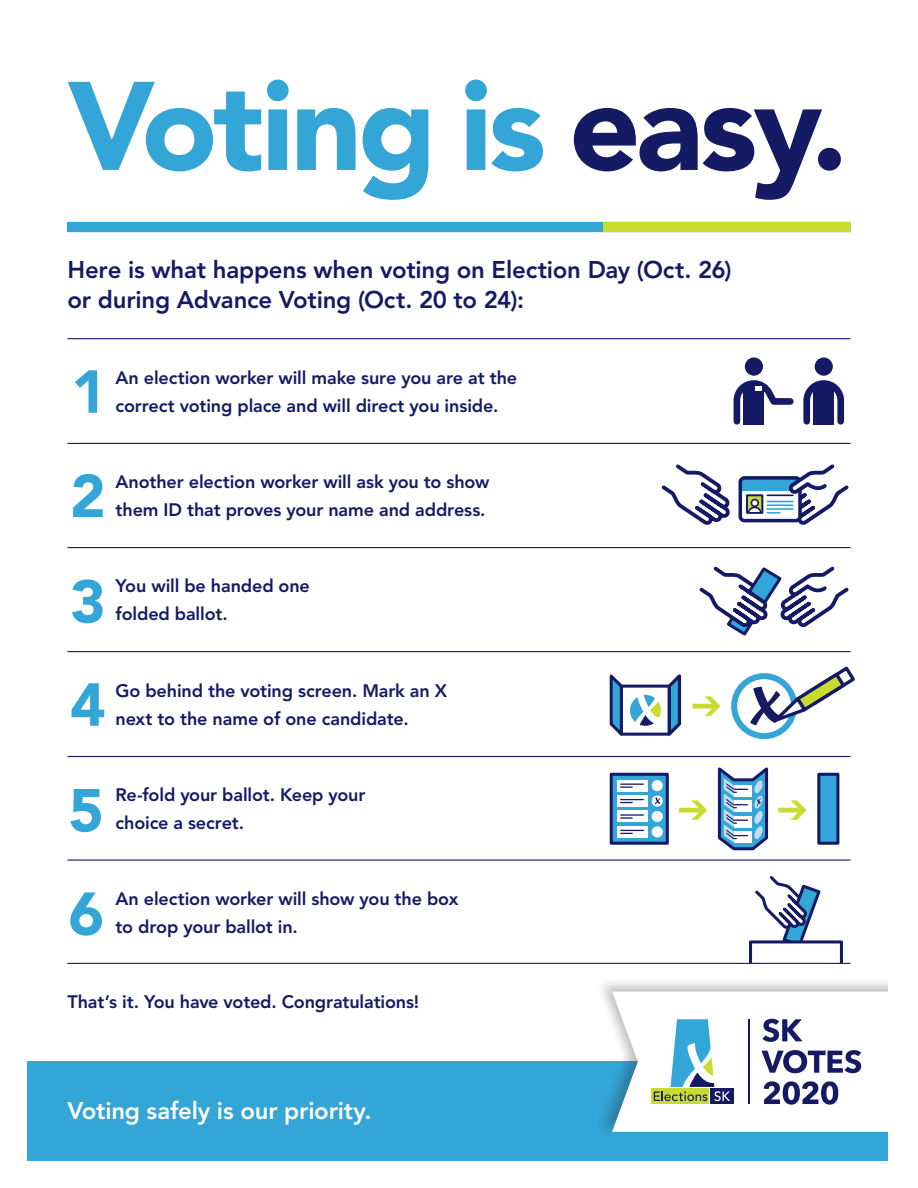
<style>
.page{position:relative;width:918px;height:1188px;background:#fff}
.page>*{position:absolute;margin:0;border:0;box-sizing:border-box;transform-origin:0 0}
.t1{font:900 124.5px "Avenir LT Std";letter-spacing:-.03em;color:#33a5d6}
.t2{font:900 60px/104.9px "Avenir LT Std";color:#33a5d6;text-align:justify}
.t3{font:800 24px/30px "Avenir LT Std";letter-spacing:-.01em;color:#141b64}
.t4{font:800 24px "Avenir LT Std";letter-spacing:-.01em;color:#fff}
.t5{font:800 18px/27.9px "Avenir LT Std";letter-spacing:-.01em;color:#141b64}
.s1{color:#141b64}
</style>
<div class="page">
<hr style="left:68px;top:860px;width:782px;height:1px;background:#141b64">
<svg style="left:755px;top:876px;width:66px;height:64px"></svg>
<div style="left:749px;top:940px;width:94px;height:54px;background:#fff;border:3px solid #141b64"></div>
<div style="left:724px;top:963px;width:129px;height:39px;background:#fff"></div>
<div style="left:27px;top:1062px;width:862px;height:99px;background:#33a5d6"></div>
<div style="left:596px;top:976px;width:322px;height:162px;background:#231f20;opacity:.3"></div>
<svg style="left:608px;top:989px;width:281px;height:147px"></svg>
<svg style="left:616px;top:994px;width:273px;height:135px"></svg>
<div style="left:67px;top:222px;width:783px;height:10px;background:#33a5d6"></div>
<div style="left:603px;top:222px;width:247px;height:10px;background:#cadb2f"></div>
<hr style="left:68px;top:338px;width:782px;height:1px;background:#141b64">
<hr style="left:68px;top:443px;width:782px;height:1px;background:#141b64">
<hr style="left:68px;top:547px;width:782px;height:1px;background:#141b64">
<hr style="left:68px;top:651px;width:782px;height:1px;background:#141b64">
<hr style="left:68px;top:756px;width:782px;height:1px;background:#141b64">
<hr style="left:68px;top:963px;width:782px;height:1px;background:#141b64">
<div style="left:815px;top:357px;width:18px;height:19px;background:#141b64;border-radius:50%"></div>
<div style="left:745px;top:357px;width:18px;height:19px;background:#141b64;border-radius:50%"></div>
<svg style="left:733px;top:380px;width:112px;height:45px"></svg>
<svg style="left:739px;top:464px;width:110px;height:61px"></svg>
<svg style="left:661px;top:464px;width:69px;height:61px"></svg>
<svg style="left:699px;top:566px;width:150px;height:70px"></svg>
<svg style="left:734px;top:676px;width:60px;height:60px"></svg>
<div style="left:731px;top:673px;width:66px;height:66px;border:6px solid #33a5d6;border-radius:50%"></div>
<svg style="left:750px;top:666px;width:105px;height:59px"></svg>
<svg style="left:609px;top:674px;width:15px;height:62px"></svg>
<svg style="left:630px;top:674px;width:52px;height:62px"></svg>
<div style="left:817px;top:773px;width:22px;height:72px;background:#33a5d6;border:3px solid #141b64"></div>
<div style="left:611px;top:774px;width:57px;height:69px;background:#33a5d6"></div>
<div style="left:652px;top:811px;width:11px;height:11px;background:#fff;border-radius:50%"></div>
<div style="left:617px;top:811px;width:31px;height:11px;background:#fff"></div>
<svg style="left:621px;top:817px;width:11px;height:2px"></svg>
<hr style="left:621px;top:814px;width:22px;height:2px;background:#141b64">
<div style="left:652px;top:780px;width:11px;height:11px;background:#fff;border-radius:50%"></div>
<svg style="left:617px;top:780px;width:31px;height:11px"></svg>
<svg style="left:621px;top:784px;width:22px;height:4px"></svg>
<div style="left:652px;top:826px;width:11px;height:11px;background:#fff;border-radius:50%"></div>
<svg style="left:617px;top:826px;width:31px;height:11px"></svg>
<svg style="left:621px;top:830px;width:22px;height:4px"></svg>
<div style="left:610px;top:773px;width:59px;height:72px;border:3px solid #141b64"></div>
<svg style="left:652px;top:796px;width:11px;height:11px"></svg>
<svg style="left:617px;top:795px;width:31px;height:12px"></svg>
<svg style="left:621px;top:799px;width:22px;height:4px"></svg>
<svg style="left:655px;top:797px;width:5px;height:7px"></svg>
<div style="left:889px;top:948px;width:29px;height:228px;background:#fff"></div>
<svg style="left:717px;top:767px;width:52px;height:84px"></svg>
<h1 class="t1" style="left:68px;top:51px;width:782px">Voting is <span class="s1">easy.</span></h1>
<h3 class="t3" style="left:68px;top:254px;width:666px">Here is what happens when voting on Election Day (Oct. 26) or during Advance Voting (Oct. 20 to 24):</h3>
<h2 class="t2" style="left:70px;top:339px;width:38px">1<br>2<br>3</h2>
<p class="t5" style="left:116px;top:364px;width:403px">An election worker will make sure you are at the correct voting place and will direct you inside.</p>
<p class="t5" style="left:116px;top:468px;width:376px">Another election worker will ask you to show them ID that proves your name and address.</p>
<p class="t5" style="left:116px;top:572px;width:196px">You will be handed one folded ballot.</p>
<h2 class="t2" style="left:70px;top:652px;width:37px">4</h2>
<p class="t5" style="left:116px;top:677px;width:333px">Go behind the voting screen. Mark an X next to the name of one candidate.</p>
<h2 class="t2" style="left:68px;top:759px;width:37px;line-height:103.5px">5<br>6</h2>
<p class="t5" style="left:116px;top:781px;width:251px">Re-fold your ballot. Keep your choice a secret.</p>
<p class="t5" style="left:116px;top:884px;width:344px">An election worker will show you the box to drop your ballot in.</p>
<p class="t5" style="left:68px;top:988px;width:353px">That’s it. You have voted. Congratulations!</p>
<h3 class="t4" style="left:68px;top:1096px;width:306px">Voting safely is our priority.</h3>
</div>
